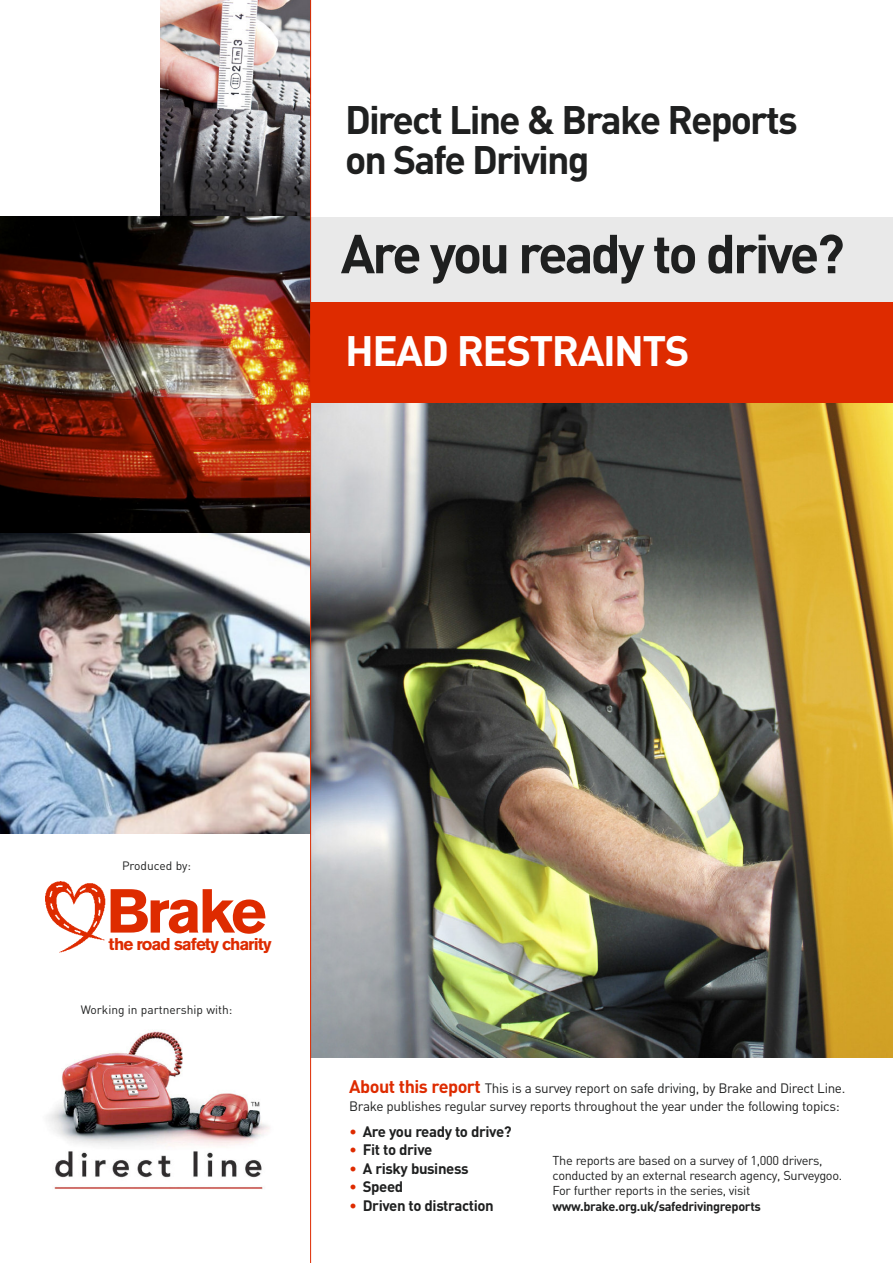
<style>
.page{position:relative;width:893px;height:1263px;background:#fff}
.page>*{position:absolute;margin:0;border:0;box-sizing:border-box;transform-origin:0 0}
.t1{font:700 61.5px "Akzidenz Grotesk BQ";letter-spacing:-.055em;color:#de2b00}
.t2{font:700 54px "DIN";letter-spacing:-.055em;color:#1f2020}
.t3{font:700 42px "DIN";letter-spacing:-.04em;color:#fff}
.t4{font:700 39.3px/39.3px "DIN";letter-spacing:-.05em;color:#1f2020}
.t5{font:700 17.1px "Akzidenz Grotesk BQ";letter-spacing:-.055em;color:#de2b00}
.t6{font:700 15px "DIN";letter-spacing:-.025em;color:#1f2020}
.t7{font:13.5px/18.1px "DIN";letter-spacing:-.025em;color:#1f2020}
.t8{font:12.75px/15.3px "DIN";letter-spacing:-.025em;color:#1f2020}
.t9{font:700 12.75px "DIN";letter-spacing:-.025em;color:#1f2020}
.t10{font:12px "DIN";color:#1f2020}
.s1{font-weight:700;font-size:18px;color:#de2b00}
.s2{font-weight:400;color:#de2b00}
</style>
<div class="page">
<div style="left:311px;top:217px;width:582px;height:180px;background:#e9e9e9"></div>
<img style="left:311px;top:403px;width:582px;height:654px">
<img style="left:0;top:533px;width:310px;height:300px">
<img style="left:45px;top:881px;width:61px;height:72px">
<img style="left:160px;top:0;width:150px;height:217px">
<img style="left:0;top:217px;width:310px;height:316px">
<hr style="left:310px;top:0;width:1px;height:1263px;background:#de2b00">
<img style="left:48px;top:1031px;width:222px;height:158px">
<div style="left:312px;top:302px;width:581px;height:101px;background:#de2b00"></div>
<h3 class="t4" style="left:345px;top:101px;width:454px">Direct Line &amp; Brake Reports on Safe Driving</h3>
<h2 class="t2" style="left:341px;top:223px;width:505px">Are you ready to drive?</h2>
<h3 class="t3" style="left:345px;top:327px;width:346px">HEAD RESTRAINTS</h3>
<p class="t10" style="left:122px;top:859px;width:71px">Produced by:</p>
<h1 class="t1" style="left:106px;top:877px;width:162px">Brake</h1>
<p class="t5" style="left:109px;top:934px;width:165px">the road safety charity</p>
<p class="t10" style="left:81px;top:1003px;width:153px">Working in partnership with:</p>
<p class="t7" style="left:349px;top:1079px;width:498px"><span class="s1">About this report</span> This is a survey report on safe driving, by Brake and Direct Line.<br>Brake publishes regular survey reports throughout the year under the following topics:</p>
<p class="t6" style="left:349px;top:1123px;width:164px"><span class="s2">•</span> Are you ready to drive?</p>
<p class="t6" style="left:349px;top:1141px;width:85px"><span class="s2">•</span> Fit to drive</p>
<p class="t6" style="left:349px;top:1160px;width:121px"><span class="s2">•</span> A risky business</p>
<p class="t6" style="left:349px;top:1178px;width:56px"><span class="s2">•</span> Speed</p>
<p class="t6" style="left:349px;top:1197px;width:146px"><span class="s2">•</span> Driven to distraction</p>
<p class="t8" style="left:553px;top:1153px;width:291px">The reports are based on a survey of 1,000 drivers, conducted by an external research agency, Surveygoo.<br>For further reports in the series, visit</p>
<p class="t9" style="left:553px;top:1199px;width:210px">www.brake.org.uk/safedrivingreports</p>
</div>
